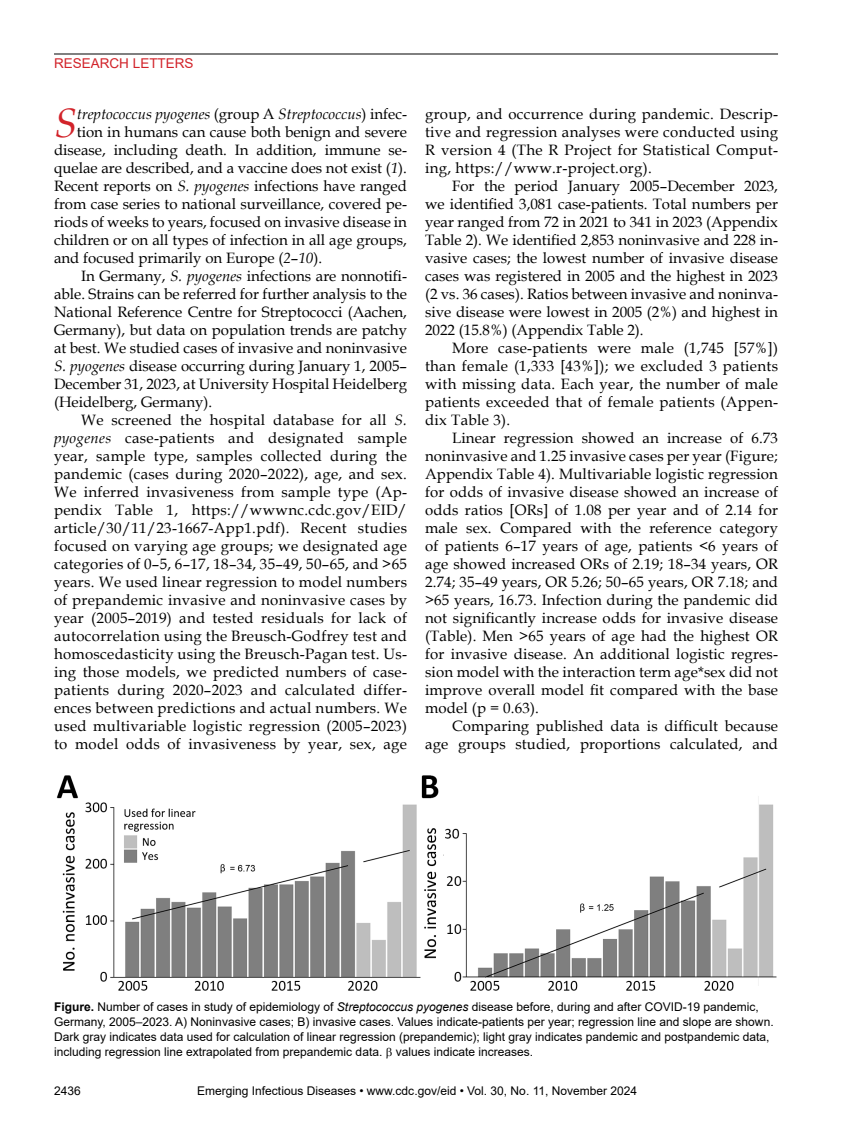
<style>
.page{position:relative;width:851px;height:1134px;background:#fff}
.page>*{position:absolute;margin:0;border:0;box-sizing:border-box;transform-origin:0 0}
.t1{font:italic 41.1px "Book Antiqua";color:#d2232a}
.t2{font:15px/18px "Book Antiqua";letter-spacing:.02em;color:#000;text-align:justify}
.t3{font:15px "Book Antiqua";color:#000}
.t4{font:italic 15px "Book Antiqua";color:#000}
.t5{font:13.5px "Arial";color:#d2232a}
.t6{font:12px/15px "Arial";color:#000}
.s1{font-style:normal}
.s2{font-style:italic}
.s3{font-weight:700}
</style>
<div class="page">
<hr style="left:54px;top:54px;width:724px;height:1px;background:#000">
<img style="left:56px;top:775px;width:721px;height:216px">
<p class="t5" style="left:54px;top:54px;width:141px">RESEARCH LETTERS</p>
<h1 class="t1" style="left:54px;top:94px;width:24px">S</h1>
<p class="t4" style="left:77px;top:103px;width:331px">treptococcus pyogenes <span class="s1">(group A</span> Streptococcus<span class="s1">) infec-</span></p>
<p class="t3" style="left:77px;top:121px;width:331px">tion in humans can cause both benign and severe</p>
<p class="t3" style="left:54px;top:139px;width:354px">disease, including death. In addition, immune se-</p>
<p class="t3" style="left:54px;top:157px;width:354px">quelae are described, and a vaccine does not exist (<span class="s2">1</span>).</p>
<p class="t3" style="left:54px;top:175px;width:354px">Recent reports on <span class="s2">S. pyogenes</span> infections have ranged</p>
<p class="t3" style="left:54px;top:193px;width:354px">from case series to national surveillance, covered pe-</p>
<p class="t3" style="left:54px;top:211px;width:354px">riods of weeks to years, focused on invasive disease in</p>
<p class="t3" style="left:54px;top:229px;width:354px">children or on all types of infection in all age groups,</p>
<p class="t3" style="left:54px;top:247px;width:269px">and focused primarily on Europe (<span class="s2">2</span>–<span class="s2">10</span>).</p>
<p class="t3" style="left:81px;top:265px;width:327px">In Germany, <span class="s2">S. pyogenes</span> infections are nonnotifi-</p>
<p class="t3" style="left:54px;top:283px;width:354px">able. Strains can be referred for further analysis to the</p>
<p class="t3" style="left:54px;top:301px;width:354px">National Reference Centre for Streptococci (Aachen,</p>
<p class="t3" style="left:54px;top:319px;width:354px">Germany), but data on population trends are patchy</p>
<p class="t3" style="left:54px;top:337px;width:354px">at best. We studied cases of invasive and noninvasive</p>
<p class="t3" style="left:54px;top:355px;width:354px"><span class="s2">S. pyogenes</span> disease occurring during January 1, 2005–</p>
<p class="t3" style="left:54px;top:373px;width:354px">December 31, 2023, at University Hospital Heidelberg</p>
<p class="t3" style="left:54px;top:391px;width:160px">(Heidelberg, Germany).</p>
<p class="t2" style="left:81px;top:410px;width:327px">We screened the hospital database for all <span class="s2">S.</span></p>
<p class="t2" style="left:54px;top:428px;width:354px"><span class="s2">pyogenes</span> case-patients and designated sample</p>
<p class="t2" style="left:54px;top:446px;width:354px">year, sample type, samples collected during the</p>
<p class="t2" style="left:54px;top:464px;width:354px">pandemic (cases during 2020–2022), age, and sex.</p>
<p class="t2" style="left:54px;top:482px;width:354px">We inferred invasiveness from sample type (Ap-</p>
<p class="t2" style="left:54px;top:500px;width:354px">pendix Table 1, https://wwwnc.cdc.gov/EID/</p>
<p class="t2" style="left:54px;top:518px;width:354px">article/30/11/23-1667-App1.pdf). Recent studies</p>
<p class="t2" style="left:54px;top:536px;width:354px">focused on varying age groups; we designated age</p>
<p class="t2" style="left:54px;top:554px;width:354px">categories of 0–5, 6–17, 18–34, 35–49, 50–65, and &gt;65</p>
<p class="t2" style="left:54px;top:572px;width:354px">years. We used linear regression to model numbers</p>
<p class="t2" style="left:54px;top:590px;width:354px">of prepandemic invasive and noninvasive cases by</p>
<p class="t2" style="left:54px;top:608px;width:354px">year (2005–2019) and tested residuals for lack of</p>
<p class="t2" style="left:54px;top:626px;width:354px">autocorrelation using the Breusch-Godfrey test and</p>
<p class="t2" style="left:54px;top:644px;width:354px">homoscedasticity using the Breusch-Pagan test. Us-</p>
<p class="t2" style="left:54px;top:662px;width:354px">ing those models, we predicted numbers of case-</p>
<p class="t2" style="left:54px;top:680px;width:354px">patients during 2020–2023 and calculated differ-</p>
<p class="t2" style="left:54px;top:698px;width:354px">ences between predictions and actual numbers. We</p>
<p class="t2" style="left:54px;top:716px;width:354px">used multivariable logistic regression (2005–2023)</p>
<p class="t2" style="left:54px;top:734px;width:354px">to model odds of invasiveness by year, sex, age</p>
<p class="t2" style="left:425px;top:104px;width:354px">group, and occurrence during pandemic. Descrip&shy;tive and regression analyses were conducted using R version 4 (The R Project for Statistical Comput&shy;ing, https://www.r-project.org).</p>
<p class="t2" style="left:425px;top:176px;width:354px;text-indent:27px">For the period January 2005–December 2023, we identified 3,081 case-patients. Total numbers per year ranged from 72 in 2021 to 341 in 2023 (Appendix Table 2). We identified 2,853 noninvasive and 228 in&shy;vasive cases; the lowest number of invasive disease cases was registered in 2005 and the highest in 2023 (2 vs. 36 cases). Ratios between invasive and noninva&shy;sive disease were lowest in 2005 (2%) and highest in 2022 (15.8%) (Appendix Table 2).</p>
<p class="t2" style="left:425px;top:338px;width:354px;text-indent:27px">More case-patients were male (1,745 [57%]) than female (1,333 [43%]); we excluded 3 patients with missing data. Each year, the number of male patients exceeded that of female patients (Appen&shy;dix Table 3).</p>
<p class="t2" style="left:425px;top:428px;width:354px;text-indent:27px">Linear regression showed an increase of 6.73 noninvasive and 1.25 invasive cases per year (Figure; Appendix Table 4). Multivariable logistic regression for odds of invasive disease showed an increase of odds ratios [ORs] of 1.08 per year and of 2.14 for male sex. Compared with the reference category of patients 6–17 years of age, patients &lt;6 years of age showed increased ORs of 2.19; 18–34 years, OR 2.74; 35–49 years, OR 5.26; 50–65 years, OR 7.18; and &gt;65 years, 16.73. Infection during the pandemic did not significantly increase odds for invasive disease (Table). Men &gt;65 years of age had the highest OR for invasive disease. An additional logistic regres&shy;sion model with the interaction term age*sex did not improve overall model fit compared with the base model (p = 0.63).</p>
<p class="t2" style="left:425px;top:716px;width:354px;text-align:right">Comparing published data is difficult because age groups studied, proportions calculated, and</p>
<p class="t6" style="left:54px;top:999px;width:721px"><span class="s3">Figure.</span> Number of cases in study of epidemiology of <span class="s2">Streptococcus pyogenes</span> disease before, during and after COVID-19 pandemic, Germany, 2005–2023. A) Noninvasive cases; B) invasive cases. Values indicate-patients per year; regression line and slope are shown.<br>Dark gray indicates data used for calculation of linear regression (prepandemic); light gray indicates pandemic and postpandemic data, including regression line extrapolated from prepandemic data. values indicate increases.</p>
<p class="t6" style="left:54px;top:1084px;width:28px">2436</p>
<p class="t6" style="left:197px;top:1084px;width:441px">Emerging Infectious Diseases • www.cdc.gov/eid • Vol. 30, No. 11, November 2024</p>
</div>
